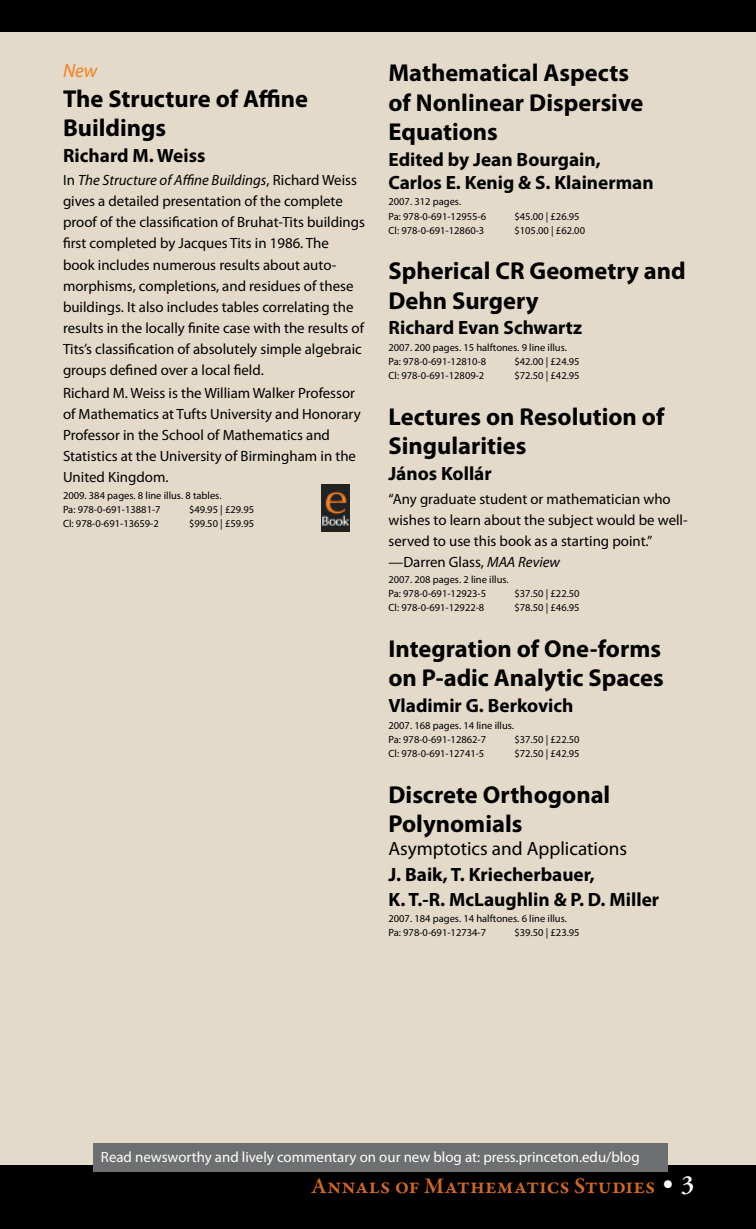
<style>
.page{position:relative;width:756px;height:1229px;background:#fff}
.page>*{position:absolute;margin:0;border:0;box-sizing:border-box;transform-origin:0 0}
.t1{font:700 24.5px/29.4px "Myriad Pro";color:#000}
.t2{font:600 22.75px "Garamond Premr Pro";letter-spacing:.005em;color:#d06822}
.t3{font:700 19.25px/23.1px "Myriad Pro";color:#000}
.t4{font:19.25px "Myriad Pro";color:#000}
.t5{font:italic 19.25px "Myriad Pro";color:#f58220}
.t6{font:14.88px/21px "Myriad Pro";color:#000}
.t7{font:14.88px "Myriad Pro";color:#fff}
.t8{font:10.5px/14px "Myriad Pro";color:#000}
.s1{font-style:italic}
.s2{font-family:"Adobe Garamond Pro";font-size:26.25px;color:#fff}
</style>
<div class="page">
<div style="left:0;top:28px;width:756px;height:1143px;background:#e3dac9"></div>
<div style="left:0;top:1166px;width:756px;height:62px;background:#000"></div>
<div style="left:0;top:0;width:756px;height:32px;background:#000"></div>
<div style="left:93px;top:1143px;width:575px;height:28px;background:#6d6f71"></div>
<img style="left:321px;top:484px;width:29px;height:48px">
<p class="t5" style="left:63px;top:59px;width:36px">New</p>
<h1 class="t1" style="left:63px;top:83px;width:247px">The Structure of Affine<br>Buildings</h1>
<p class="t3" style="left:63px;top:143px;width:144px">Richard M. Weiss</p>
<p class="t6" style="left:63px;top:170px;width:304px">In <span class="s1">The Structure of Affine Buildings</span>, Richard Weiss gives a detailed presentation of the complete proof of the classification of Bruhat-Tits buildings first completed by Jacques Tits in 1986. The<br>book includes numerous results about auto&shy;morphisms, completions, and residues of these buildings. It also includes tables correlating the results in the locally finite case with the results of Tits’s classification of absolutely simple algebraic groups defined over a local field.</p>
<p class="t6" style="left:63px;top:382px;width:299px">Richard M. Weiss is the William Walker Professor of Mathematics at Tufts University and Honorary Professor in the School of Mathematics and Statistics at the University of Birmingham in the United Kingdom.</p>
<p class="t8" style="left:63px;top:488px;width:160px">2009. 384 pages. 8 line illus. 8 tables.<br>Pa: 978-0-691-13881-7</p>
<p class="t8" style="left:189px;top:502px;width:67px">$49.95 | £29.95</p>
<p class="t8" style="left:63px;top:516px;width:97px">Cl: 978-0-691-13659-2</p>
<p class="t8" style="left:189px;top:516px;width:67px">$99.50 | £59.95</p>
<h1 class="t1" style="left:388px;top:58px;width:257px">Mathematical Aspects of Nonlinear Dispersive<br>Equations</h1>
<p class="t3" style="left:388px;top:147px;width:267px">Edited by Jean Bourgain,<br>Carlos E. Kenig &amp; S. Klainerman</p>
<p class="t8" style="left:388px;top:195px;width:99px">2007. 312 pages.<br>Pa: 978-0-691-12955-6</p>
<p class="t8" style="left:514px;top:209px;width:67px">$45.00 | £26.95</p>
<p class="t8" style="left:388px;top:223px;width:97px">Cl: 978-0-691-12860-3</p>
<p class="t8" style="left:514px;top:223px;width:72px">$105.00 | £62.00</p>
<h1 class="t1" style="left:388px;top:256px;width:299px">Spherical CR Geometry and<br>Dehn Surgery</h1>
<p class="t3" style="left:388px;top:316px;width:195px">Richard Evan Schwartz</p>
<p class="t8" style="left:388px;top:340px;width:180px">2007. 200 pages. 15 halftones. 9 line illus.<br>Pa: 978-0-691-12810-8</p>
<p class="t8" style="left:514px;top:354px;width:67px">$42.00 | £24.95</p>
<p class="t8" style="left:388px;top:368px;width:97px">Cl: 978-0-691-12809-2</p>
<p class="t8" style="left:514px;top:368px;width:67px">$72.50 | £42.95</p>
<h1 class="t1" style="left:388px;top:401px;width:277px">Lectures on Resolution of<br>Singularities</h1>
<p class="t3" style="left:388px;top:461px;width:105px">János Kollár</p>
<p class="t6" style="left:388px;top:488px;width:301px">“Any graduate student or mathematician who wishes to learn about the subject would be well&shy;served to use this book as a starting point.” —Darren Glass, <span class="s1">MAA Review</span></p>
<p class="t8" style="left:388px;top:572px;width:122px">2007. 208 pages. 2 line illus.<br>Pa: 978-0-691-12923-5</p>
<p class="t8" style="left:514px;top:586px;width:67px">$37.50 | £22.50</p>
<p class="t8" style="left:388px;top:600px;width:97px">Cl: 978-0-691-12922-8</p>
<p class="t8" style="left:514px;top:600px;width:67px">$78.50 | £46.95</p>
<h1 class="t1" style="left:388px;top:633px;width:277px">Integration of One-forms on P-adic Analytic Spaces</h1>
<p class="t3" style="left:388px;top:693px;width:187px">Vladimir G. Berkovich</p>
<p class="t8" style="left:388px;top:718px;width:127px">2007. 168 pages. 14 line illus.<br>Pa: 978-0-691-12862-7</p>
<p class="t8" style="left:514px;top:732px;width:67px">$37.50 | £22.50</p>
<p class="t8" style="left:388px;top:746px;width:97px">Cl: 978-0-691-12741-5</p>
<p class="t8" style="left:514px;top:746px;width:67px">$72.50 | £42.95</p>
<h1 class="t1" style="left:388px;top:778px;width:223px">Discrete Orthogonal<br>Polynomials</h1>
<p class="t4" style="left:388px;top:836px;width:240px">Asymptotics and Applications</p>
<p class="t3" style="left:388px;top:861px;width:272px;line-height:25.2px">J. Baik, T. Kriecherbauer,<br>K. T.-R. McLaughlin &amp; P. D. Miller</p>
<p class="t8" style="left:388px;top:911px;width:180px">2007. 184 pages. 14 halftones. 6 line illus.<br>Pa: 978-0-691-12734-7</p>
<p class="t8" style="left:514px;top:925px;width:67px">$39.50 | £23.95</p>
<p class="t7" style="left:101px;top:1147px;width:540px">Read newsworthy and lively commentary on our new blog at: press.princeton.edu/blog</p>
<h2 class="t2" style="left:311px;top:1172px;width:385px">Annals of Mathematics Studies <span class="s2">• 3</span></h2>
</div>
